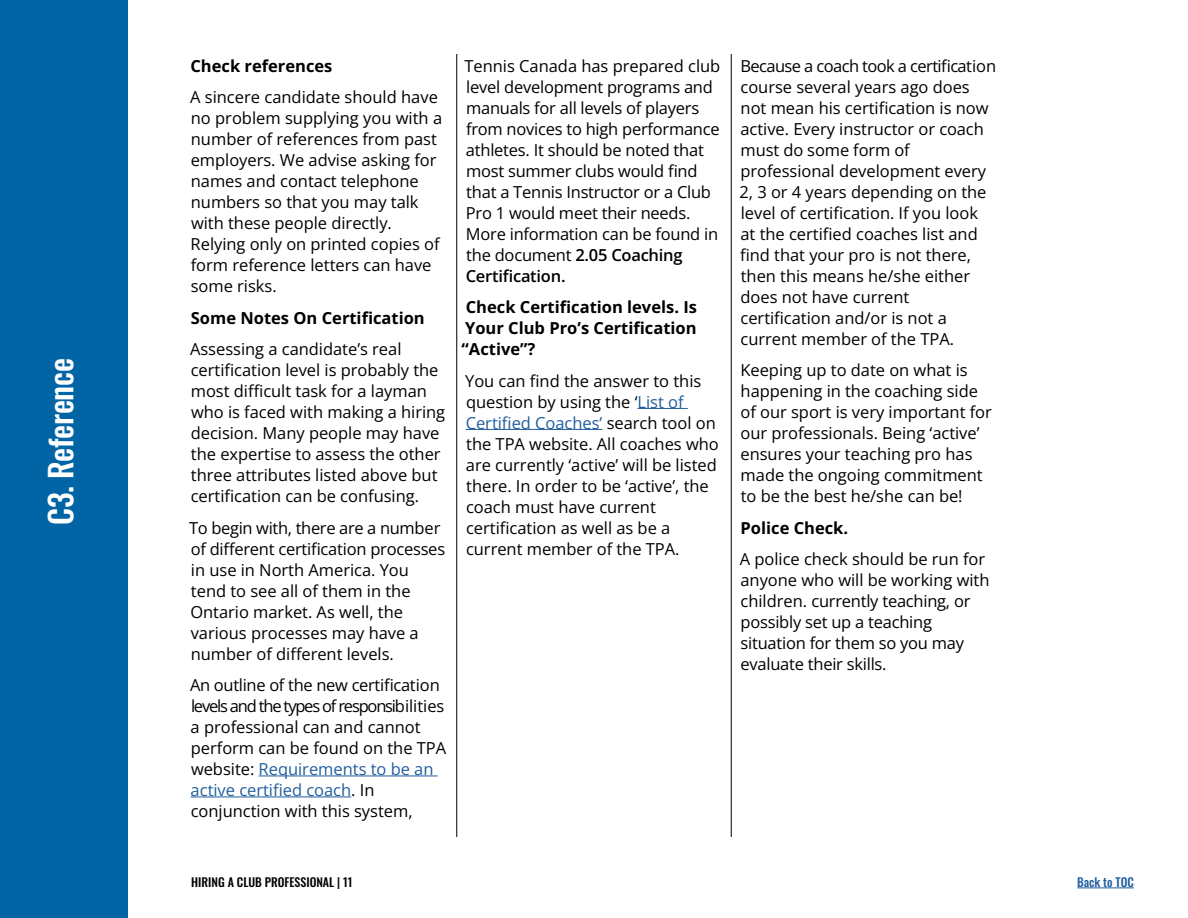
<style>
.page{position:relative;width:1188px;height:918px;background:#fff}
.page>*{position:absolute;margin:0;border:0;box-sizing:border-box;transform-origin:0 0}
.t1{font:500 31.5px "Oswald";letter-spacing:-.01em;color:#fff}
.t2{font:16.5px/21px "Open Sans";color:#000}
.t3{font:700 16.5px/21px "Open Sans";color:#000;text-align:justify}
.t4{font:500 12px "Oswald";color:#000}
.t5{font:500 12px "Oswald";color:#215e9e}
.s1{color:#215e9e}
.s2{font-weight:600}
</style>
<div class="page">
<hr style="left:1077px;top:888px;width:57px;height:1px;background:#215e9e">
<div style="left:0;top:0;width:128px;height:918px;background:#0064a5"></div>
<hr style="left:259px;top:776px;width:179px;height:1px;background:#215e9e">
<hr style="left:191px;top:797px;width:160px;height:1px;background:#215e9e">
<hr style="left:637px;top:408px;width:51px;height:1px;background:#215e9e">
<hr style="left:466px;top:429px;width:136px;height:1px;background:#215e9e">
<hr style="left:456px;top:54px;width:1px;height:783px;background:#000">
<hr style="left:731px;top:54px;width:1px;height:783px;background:#000">
<h1 class="t1" style="left:44px;top:525px;width:168px;rotate:-90deg">C3. Reference</h1>
<p class="t3" style="left:190px;top:55px;width:143px">Check references</p>
<p class="t2" style="left:190px;top:86px;width:254px">A sincere candidate should have no problem supplying you with a number of references from past employers. We advise asking for names and contact telephone numbers so that you may talk with these people directly.<br>Relying only on printed copies of form reference letters can have some risks.</p>
<p class="t3" style="left:191px;top:307px;width:235px">Some Notes On Certification</p>
<p class="t2" style="left:190px;top:338px;width:257px">Assessing a candidate’s real certification level is probably the most difficult task for a layman who is faced with making a hiring decision. Many people may have the expertise to assess the other three attributes listed above but certification can be confusing.</p>
<p class="t2" style="left:189px;top:517px;width:258px">To begin with, there are a number of different certification processes in use in North America. You tend to see all of them in the<br>Ontario market. As well, the various processes may have a number of different levels.</p>
<p class="t2" style="left:190px;top:674px;width:258px">An outline of the new certification levels and the types of responsibilities a professional can and cannot perform can be found on the TPA website: <span class="s1">Requirements to be an active certified coach</span>. In conjunction with this system,</p>
<p class="t2" style="left:465px;top:55px;width:257px">Tennis Canada has prepared club level development programs and manuals for all levels of players from novices to high performance athletes. It should be noted that most summer clubs would find that a Tennis Instructor or a Club<br>Pro 1 would meet their needs.<br>More information can be found in the document <span class="s2">2.05 Coaching<br>Certification.</span></p>
<p class="t3" style="left:462px;top:296px;width:237px">Check Certification levels. Is Your Club Pro’s Certification “Active”?</p>
<p class="t2" style="left:465px;top:370px;width:255px">You can find the answer to this question by using the ‘<span class="s1">List of<br>Certified Coaches’</span> search tool on the TPA website. All coaches who are currently ‘active’ will be listed there. In order to be ‘active’, the coach must have current certification as well as be a current member of the TPA.</p>
<p class="t2" style="left:740px;top:55px;width:258px">Because a coach took a certification course several years ago does not mean his certification is now active. Every instructor or coach must do some form of professional development every<br>2, 3 or 4 years depending on the level of certification. If you look<br>at the certified coaches list and find that your pro is not there, then this means he/she either does not have current certification and/or is not a current member of the TPA.</p>
<p class="t2" style="left:740px;top:359px;width:253px">Keeping up to date on what is happening in the coaching side of our sport is very important for our professionals. Being ‘active’ ensures your teaching pro has made the ongoing commitment to be the best he/she can be!</p>
<p class="t3" style="left:741px;top:517px;width:109px">Police Check.</p>
<p class="t2" style="left:740px;top:548px;width:251px">A police check should be run for anyone who will be working with children. currently teaching, or possibly set up a teaching situation for them so you may evaluate their skills.</p>
<p class="t4" style="left:191px;top:876px;width:163px">HIRING A CLUB PROFESSIONAL | 11</p>
<p class="t5" style="left:1077px;top:876px;width:58px">Back to TOC</p>
</div>
